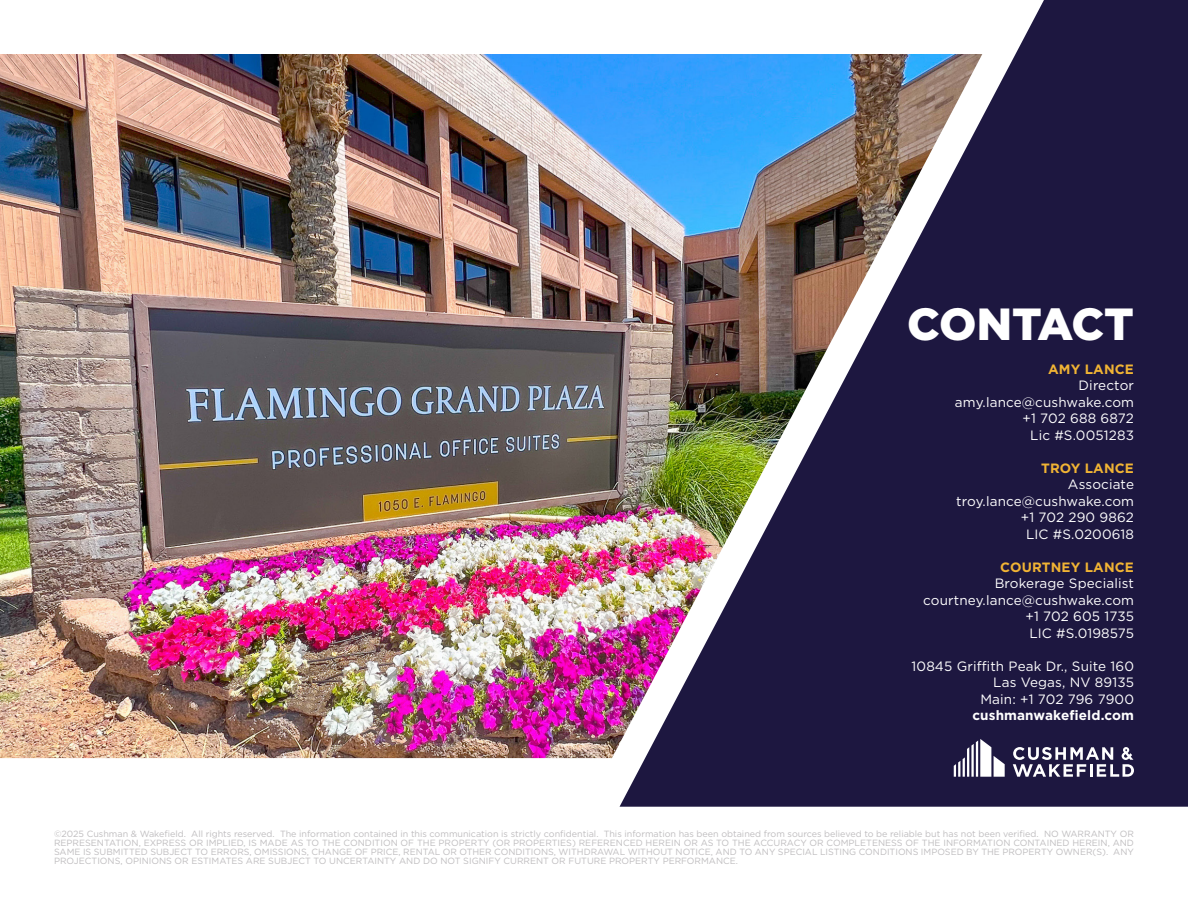
<style>
.page{position:relative;width:1188px;height:918px;background:#fff}
.page>*{position:absolute;margin:0;border:0;box-sizing:border-box;transform-origin:0 0}
.t1{font:900 45px "Gotham";letter-spacing:-.01em;color:#fff}
.Contact_Info{font:13.5px "Gotham";letter-spacing:.01em;color:#fff}
.Contact_Info-2{font:700 13.5px "Gotham";letter-spacing:.01em;color:#f1b434}
.Contact_Info-3{font:700 13.5px "Gotham";letter-spacing:.01em;color:#fff}
.Paragraph_Style{font:9px/9px "Gotham";color:#bfbdbf;text-align:justify}
</style>
<div class="page">
<svg style="left:620px;top:0;width:568px;height:807px;background:#383357"></svg>
<img style="left:0;top:54px;width:982px;height:704px">
<svg style="left:954px;top:739px;width:51px;height:38px"></svg>
<svg style="left:1013px;top:747px;width:121px;height:30px"></svg>
<p class="t1" style="left:907px;top:293px;width:228px">CONTACT</p>
<p class="Contact_Info-2" style="left:1048px;top:360px;width:87px">AMY LANCE</p>
<p class="Contact_Info" style="left:1079px;top:377px;width:57px">Director</p>
<p class="Contact_Info" style="left:955px;top:394px;width:181px">amy.lance@cushwake.com</p>
<p class="Contact_Info" style="left:1023px;top:410px;width:113px">+1 702 688 6872</p>
<p class="Contact_Info" style="left:1030px;top:427px;width:105px">Lic #S.0051283</p>
<p class="Contact_Info-2" style="left:1041px;top:459px;width:94px">TROY LANCE</p>
<p class="Contact_Info" style="left:1068px;top:476px;width:68px">Associate</p>
<p class="Contact_Info" style="left:956px;top:493px;width:179px">troy.lance@cushwake.com</p>
<p class="Contact_Info" style="left:1021px;top:509px;width:115px">+1 702 290 9862</p>
<p class="Contact_Info" style="left:1026px;top:526px;width:109px">LIC #S.0200618</p>
<p class="Contact_Info-2" style="left:1000px;top:558px;width:135px">COURTNEY LANCE</p>
<p class="Contact_Info" style="left:995px;top:575px;width:141px">Brokerage Specialist</p>
<p class="Contact_Info" style="left:923px;top:592px;width:212px">courtney.lance@cushwake.com</p>
<p class="Contact_Info" style="left:1026px;top:608px;width:110px">+1 702 605 1735</p>
<p class="Contact_Info" style="left:1029px;top:625px;width:106px">LIC #S.0198575</p>
<p class="Contact_Info" style="left:912px;top:658px;width:224px">10845 Griffith Peak Dr., Suite 160</p>
<p class="Contact_Info" style="left:993px;top:674px;width:142px">Las Vegas, NV 89135</p>
<p class="Contact_Info" style="left:980px;top:691px;width:155px">Main: +1 702 796 7900</p>
<p class="Contact_Info-3" style="left:972px;top:707px;width:163px">cushmanwakefield.com</p>
<p class="Paragraph_Style" style="left:54px;top:829px;width:1082px">©2025 Cushman &amp; Wakefield. All rights reserved. The information contained in this communication is strictly confidential. This information has been obtained from sources believed to be reliable but has not been verified. NO WARRANTY OR REPRESENTATION, EXPRESS OR IMPLIED, IS MADE AS TO THE CONDITION OF THE PROPERTY (OR PROPERTIES) REFERENCED HEREIN OR AS TO THE ACCURACY OR COMPLETENESS OF THE INFORMATION CONTAINED HEREIN, AND SAME IS SUBMITTED SUBJECT TO ERRORS, OMISSIONS, CHANGE OF PRICE, RENTAL OR OTHER CONDITIONS, WITHDRAWAL WITHOUT NOTICE, AND TO ANY SPECIAL LISTING CONDITIONS IMPOSED BY THE PROPERTY OWNER(S). ANY PROJECTIONS, OPINIONS OR ESTIMATES ARE SUBJECT TO UNCERTAINTY AND DO NOT SIGNIFY CURRENT OR FUTURE PROPERTY PERFORMANCE.</p>
</div>
